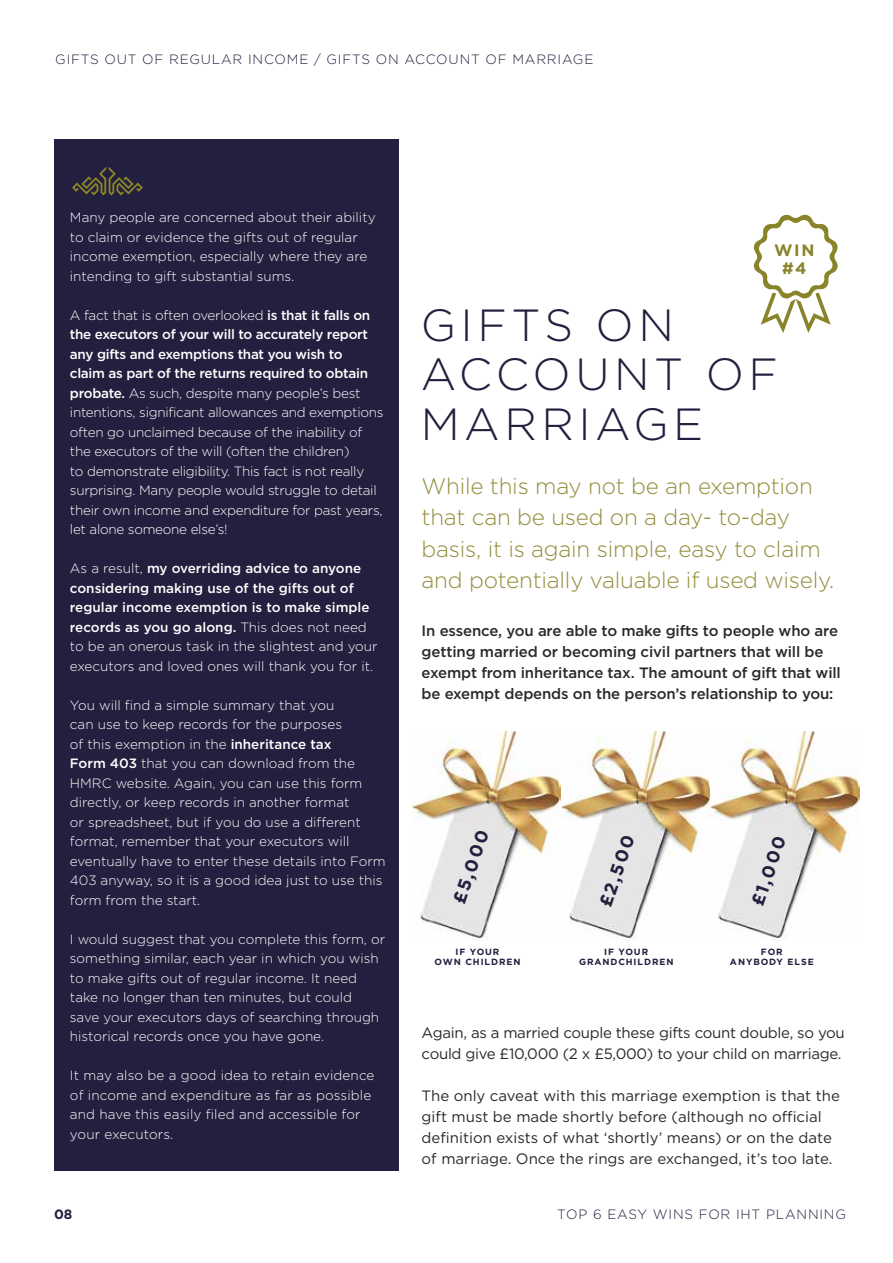
<style>
.page{position:relative;width:893px;height:1263px;background:#fff}
.page>*{position:absolute;margin:0;border:0;box-sizing:border-box;transform-origin:0 0}
.t1{font:300 45px/49.5px "Gotham HTF";letter-spacing:.1em;color:#231f3e}
.t2{font:300 22.5px/31.5px "Gotham HTF";letter-spacing:-.01em;color:#938c39}
.t3{font:700 18px "Gotham HTF";color:#231f3e}
.t4{font:700 16.5px/18px "Gotham HTF";color:#89832a;text-align:center}
.t5{font:15px/21px "Gotham HTF";color:#292929}
.t6{font:500 15px/21px "Gotham HTF";letter-spacing:-.01em;color:#292929}
.t7{font:15px/21px "Gotham HTF";letter-spacing:-.02em;color:#292929}
.t8{font:300 13.5px/19.5px "Gotham HTF";color:#fff}
.t9{font:300 13.5px/19.5px "Gotham HTF";letter-spacing:-.02em;color:#fff}
.t10{font:500 13.5px/19.5px "Gotham HTF";color:#fff}
.t11{font:300 13.5px "Gotham HTF";letter-spacing:.06em;color:#231f3e}
.t12{font:700 13.5px "Gotham HTF";color:#231f3e}
.t13{font:700 9px/10.5px "Gotham HTF";letter-spacing:.1em;color:#231f3e;text-align:center}
.s1{font-weight:500}
.s2{font-weight:300}
</style>
<div class="page">
<div style="left:54px;top:139px;width:344px;height:1031px;background:#231f3e"></div>
<svg style="left:72px;top:167px;width:71px;height:29px"></svg>
<svg style="left:753px;top:214px;width:85px;height:119px"></svg>
<img style="left:412px;top:731px;width:447px;height:209px">
<p class="t11" style="left:55px;top:52px;width:540px">GIFTS OUT OF REGULAR INCOME / GIFTS ON ACCOUNT OF MARRIAGE</p>
<p class="t8" style="left:70px;top:208px;width:307px">Many people are concerned about their ability to claim or evidence the gifts out of regular income exemption, especially where they are intending to gift substantial sums.</p>
<p class="t9" style="left:70px;top:305px;width:315px">A fact that is often overlooked <span class="s1">is that it falls on the executors of your will to accurately report any gifts and exemptions that you wish to<br>claim as part of the returns required to obtain probate.</span> As such, despite many people’s best intentions, significant allowances and exemptions often go unclaimed because of the inability of the executors of the will (often the children)<br>to demonstrate eligibility. This fact is not really surprising. Many people would struggle to detail their own income and expenditure for past years, let alone someone else’s!</p>
<p class="t10" style="left:70px;top:558px;width:309px"><span class="s2">As a result,</span> my overriding advice to anyone considering making use of the gifts out of regular income exemption is to make simple records as you go along. <span class="s2">This does not need to be an onerous task in the slightest and your executors and loved ones will thank you for it.</span></p>
<p class="t8" style="left:70px;top:695px;width:317px">You will find a simple summary that you<br>can use to keep records for the purposes<br>of this exemption in the <span class="s1">inheritance tax<br>Form 403</span> that you can download from the HMRC website. Again, you can use this form directly, or keep records in another format<br>or spreadsheet, but if you do use a different format, remember that your executors will eventually have to enter these details into Form 403 anyway, so it is a good idea just to use this form from the start.</p>
<p class="t8" style="left:70px;top:929px;width:317px">I would suggest that you complete this form, or something similar, each year in which you wish to make gifts out of regular income. It need take no longer than ten minutes, but could<br>save your executors days of searching through historical records once you have gone.</p>
<p class="t8" style="left:70px;top:1065px;width:306px">It may also be a good idea to retain evidence of income and expenditure as far as possible and have this easily filed and accessible for your executors.</p>
<p class="t4" style="left:774px;top:240px;width:42px">WIN #4</p>
<h1 class="t1" style="left:421px;top:300px;width:359px">GIFTS ON<br>ACCOUNT OF<br>MARRIAGE</h1>
<h2 class="t2" style="left:422px;top:470px;width:414px">While this may not be an exemption that can be used on a day- to-day basis, it is again simple, easy to claim and potentially valuable if used wisely.</h2>
<p class="t6" style="left:422px;top:620px;width:421px">In essence, you are able to make gifts to people who are getting married or becoming civil partners that will be exempt from inheritance tax. The amount of gift that will be exempt depends on the person’s relationship to you:</p>
<h3 class="t3" style="left:449px;top:899px;width:78px;rotate:-71deg">£5,000</h3>
<h3 class="t3" style="left:595px;top:903px;width:76px;rotate:-71deg">£2,500</h3>
<h3 class="t3" style="left:747px;top:902px;width:74px;rotate:-71deg">£1,000</h3>
<p class="t13" style="left:435px;top:946px;width:87px">IF YOUR<br>OWN CHILDREN</p>
<p class="t13" style="left:579px;top:946px;width:96px">IF YOUR<br>GRANDCHILDREN</p>
<p class="t13" style="left:730px;top:946px;width:85px">FOR<br>ANYBODY ELSE</p>
<p class="t7" style="left:422px;top:1022px;width:425px">Again, as a married couple these gifts count double, so you could give £10,000 (2 x £5,000) to your child on marriage.</p>
<p class="t5" style="left:422px;top:1085px;width:420px">The only caveat with this marriage exemption is that the gift must be made shortly before (although no official definition exists of what ‘shortly’ means) or on the date of marriage. Once the rings are exchanged, it’s too late.</p>
<p class="t12" style="left:54px;top:1206px;width:20px">08</p>
<p class="t11" style="left:557px;top:1207px;width:290px">TOP 6 EASY WINS FOR IHT PLANNING</p>
</div>
